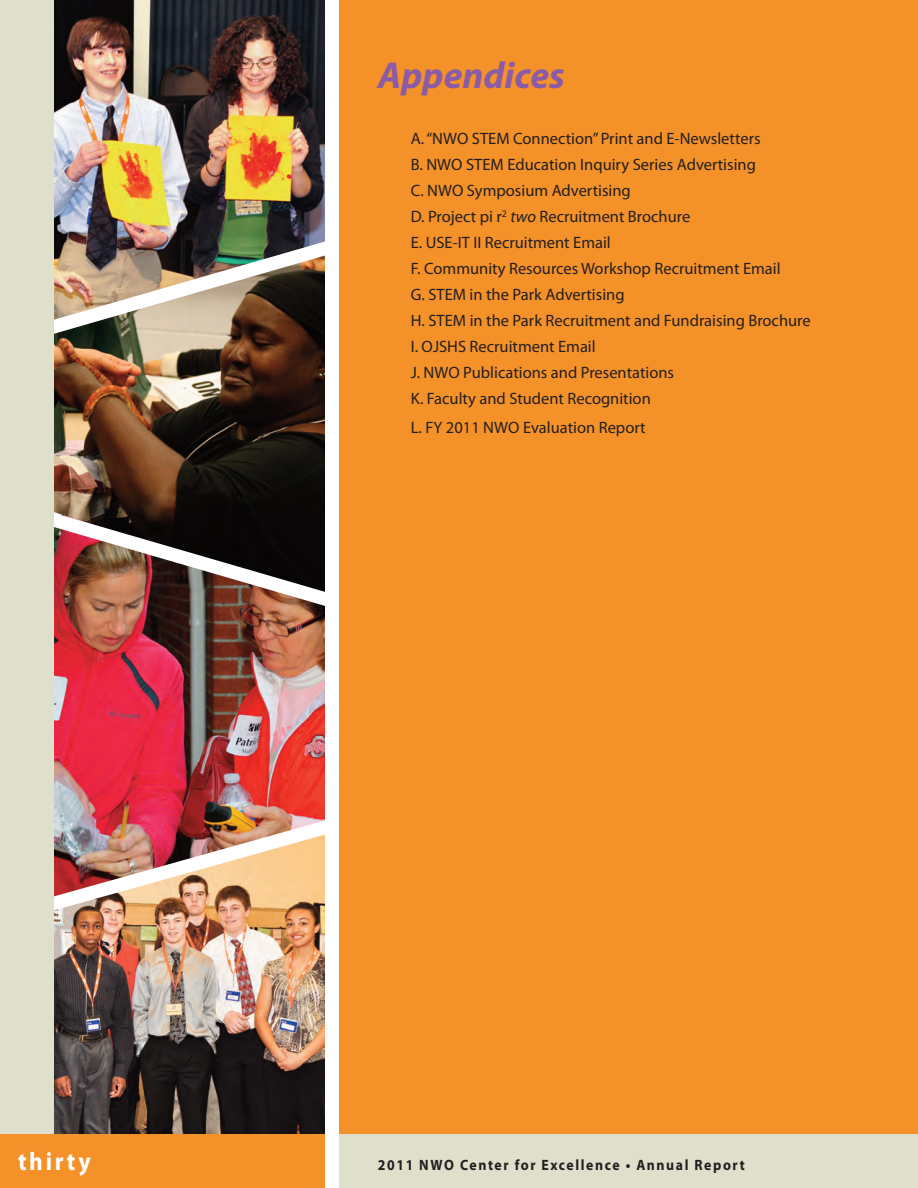
<style>
.page{position:relative;width:918px;height:1188px;background:#fff}
.page>*{position:absolute;margin:0;border:0;box-sizing:border-box;transform-origin:0 0}
.t1{font:italic 700 37.5px "Myriad Pro";color:#8a5ba6}
.t2{font:700 25.5px "Myriad Pro";letter-spacing:.115em;color:#fff;scale:.92 1}
.t3{font:16.5px/26.1px "Myriad Pro";color:#231f20}
.t4{font:700 15px "Myriad Pro";letter-spacing:.115em;color:#231f20;scale:.92 1}
.s1{font-style:italic}
</style>
<div class="page">
<img style="left:54px;top:0;width:271px;height:239px">
<img style="left:54px;top:357px;width:271px;height:132px">
<img style="left:54px;top:607px;width:271px;height:213px">
<img style="left:54px;top:935px;width:271px;height:199px">
<img style="left:54px;top:239px;width:271px;height:118px">
<img style="left:54px;top:820px;width:271px;height:115px">
<img style="left:54px;top:489px;width:271px;height:118px">
<div style="left:339px;top:0;width:579px;height:1188px;background:#f49129"></div>
<div style="left:333px;top:1134px;width:585px;height:54px;background:#dfe0cc"></div>
<div style="left:0;top:0;width:54px;height:1188px;background:#dfe0cc"></div>
<div style="left:0;top:1134px;width:326px;height:54px;background:#f49129"></div>
<div style="left:325px;top:0;width:13px;height:1188px;background:#fff"></div>
<h1 class="t1" style="left:378px;top:62px;width:188px">Appendices</h1>
<p class="t3" style="left:411px;top:127px;width:401px">A. “NWO STEM Connection” Print and E-Newsletters<br>B. NWO STEM Education Inquiry Series Advertising<br>C. NWO Symposium Advertising<br>D. Project pi r<sup>2</sup> <span class="s1">two</span> Recruitment Brochure<br>E. USE-IT II Recruitment Email<br>F. Community Resources Workshop Recruitment Email<br>G. STEM in the Park Advertising<br>H. STEM in the Park Recruitment and Fundraising Brochure I. OJSHS Recruitment Email<br>J. NWO Publications and Presentations<br>K. Faculty and Student Recognition</p>
<p class="t3" style="left:411px;top:416px;width:236px">L. FY 2011 NWO Evaluation Report</p>
<h2 class="t2" style="left:18px;top:1152px;width:80px">thirty</h2>
<p class="t4" style="left:378px;top:1159px;width:400px">2011 NWO Center for Excellence • Annual Report</p>
</div>
